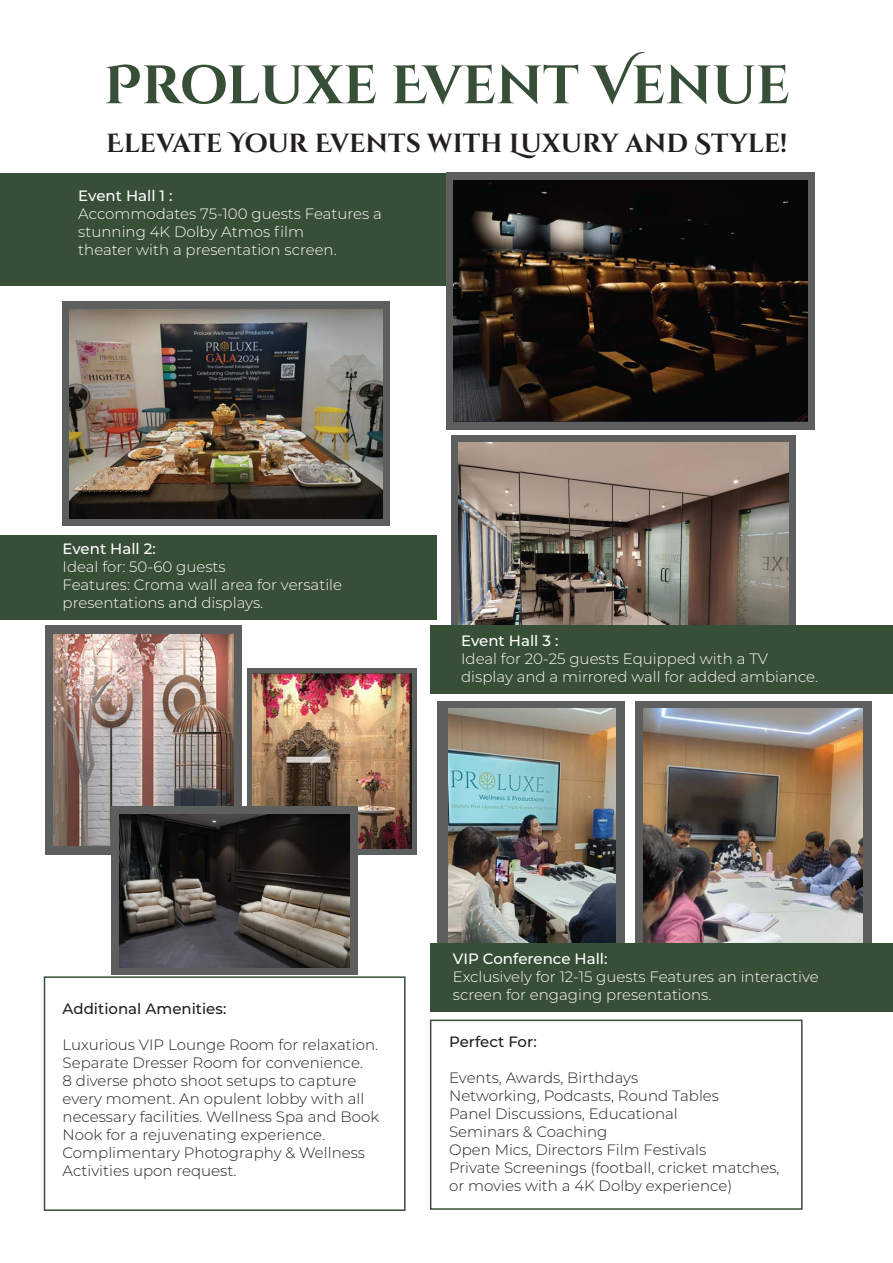
<style>
.page{position:relative;width:893px;height:1263px;background:#fff}
.page>*{position:absolute;margin:0;border:0;box-sizing:border-box;transform-origin:0 0}
.t1{font:700 54px "Cinzel Decorative";color:#374e37}
.t2{font:700 26.1px "Cinzel Decorative";color:#231f20}
.t3{font:300 15px/18px "Montserrat";color:#231f20}
.t4{font:300 15px/18px "Montserrat";color:#fff}
.t5{font:500 15px "Montserrat";color:#fff}
.t6{font:500 15px "Montserrat";color:#231f20}
</style>
<div class="page">
<div style="left:46px;top:625px;width:196px;height:229px;background:#5d5e5e"></div>
<div style="left:247px;top:668px;width:169px;height:186px;background:#5d5e5e"></div>
<div style="left:0;top:173px;width:447px;height:112px;background:#374e37"></div>
<div style="left:451px;top:435px;width:344px;height:259px;background:#5d5e5e"></div>
<div style="left:437px;top:700px;width:188px;height:311px;background:#5d5e5e"></div>
<div style="left:635px;top:700px;width:236px;height:311px;background:#5d5e5e"></div>
<div style="left:447px;top:173px;width:368px;height:257px;background:#5d5e5e"></div>
<img style="left:454px;top:181px;width:354px;height:241px">
<img style="left:458px;top:442px;width:330px;height:183px">
<div style="left:431px;top:625px;width:462px;height:69px;background:#374e37"></div>
<div style="left:0;top:535px;width:437px;height:85px;background:#374e37"></div>
<img style="left:643px;top:709px;width:220px;height:234px">
<img style="left:53px;top:634px;width:181px;height:211px">
<img style="left:252px;top:674px;width:159px;height:175px">
<img style="left:449px;top:709px;width:166px;height:234px">
<div style="left:431px;top:943px;width:462px;height:68px;background:#374e37"></div>
<div style="left:63px;top:301px;width:327px;height:225px;background:#5d5e5e"></div>
<img style="left:70px;top:309px;width:312px;height:209px">
<div style="left:44px;top:976px;width:362px;height:235px;border:2px solid #374e37"></div>
<div style="left:430px;top:1019px;width:373px;height:191px;border:2px solid #374e37"></div>
<div style="left:111px;top:807px;width:246px;height:168px;background:#5d5e5e"></div>
<img style="left:119px;top:814px;width:230px;height:154px">
<h1 class="t1" style="left:104px;top:52px;width:688px">PROLUXE EVENT VENUE</h1>
<h2 class="t2" style="left:106px;top:127px;width:683px">ELEVATE YOUR EVENTS WITH LUXURY AND STYLE!</h2>
<p class="t5" style="left:78px;top:185px;width:96px">Event Hall 1 :</p>
<p class="t4" style="left:78px;top:204px;width:305px">Accommodates 75-100 guests Features a stunning 4K Dolby Atmos film<br>theater with a presentation screen.</p>
<p class="t5" style="left:63px;top:538px;width:95px">Event Hall 2:</p>
<p class="t4" style="left:63px;top:557px;width:281px">Ideal for: 50-60 guests<br>Features: Croma wall area for versatile presentations and displays.</p>
<p class="t5" style="left:461px;top:630px;width:99px">Event Hall 3 :</p>
<p class="t4" style="left:461px;top:649px;width:358px">Ideal for 20-25 guests Equipped with a TV display and a mirrored wall for added ambiance.</p>
<p class="t5" style="left:453px;top:948px;width:156px">VIP Conference Hall:</p>
<p class="t4" style="left:453px;top:967px;width:367px">Exclusively for 12-15 guests Features an interactive screen for engaging presentations.</p>
<p class="t6" style="left:63px;top:998px;width:165px">Additional Amenities:</p>
<p class="t3" style="left:63px;top:1035px;width:318px">Luxurious VIP Lounge Room for relaxation.<br>Separate Dresser Room for convenience.<br>8 diverse photo shoot setups to capture every moment. An opulent lobby with all necessary facilities. Wellness Spa and Book Nook for a rejuvenating experience.<br>Complimentary Photography &amp; Wellness Activities upon request.</p>
<p class="t6" style="left:449px;top:1031px;width:89px">Perfect For:</p>
<p class="t3" style="left:449px;top:1068px;width:332px">Events, Awards, Birthdays<br>Networking, Podcasts, Round Tables<br>Panel Discussions, Educational<br>Seminars &amp; Coaching<br>Open Mics, Directors Film Festivals<br>Private Screenings (football, cricket matches, or movies with a 4K Dolby experience)</p>
</div>
